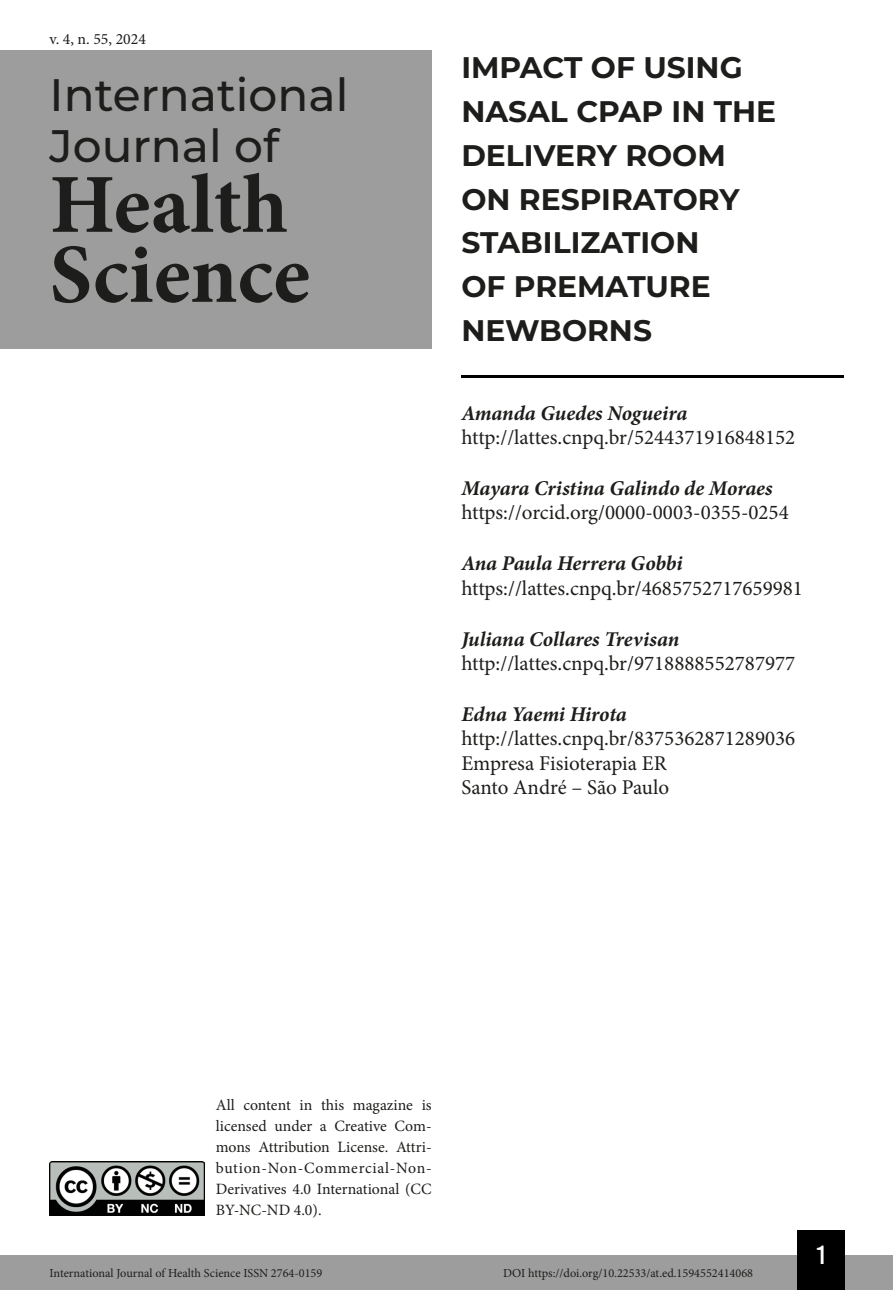
<style>
.page{position:relative;width:893px;height:1290px;background:#fff}
.page>*{position:absolute;margin:0;border:0;box-sizing:border-box;transform-origin:0 0}
.t1{font:700 84px/70px "Minion Pro";color:#1d1d1b}
.t2{font:500 45.5px/50.8px "Montserrat";color:#1d1d1b}
.Título_Artigo{font:700 29.75px/43.8px "Montserrat";color:#1d1d1b}
.t3{font:26.25px "Bebas Kai";color:#fff}
.Infos_autor{font:21px "Minion Pro";color:#1d1d1b}
.Autor{font:italic 700 21px "Minion Pro";letter-spacing:-.005em;color:#1d1d1b}
.t4{font:15.75px/21px "Minion Pro";color:#1d1d1b;text-align:justify}
.t5{font:12.25px "Minion Pro";color:#1d1d1b}
</style>
<div class="page">
<div style="left:0;top:1255px;width:893px;height:35px;background:#9d9d9d"></div>
<div style="left:797px;top:1230px;width:48px;height:60px;background:#000"></div>
<img style="left:50px;top:1161px;width:154px;height:54px">
<div style="left:0;top:50px;width:432px;height:298px;background:#9d9d9d"></div>
<hr style="left:461px;top:375px;width:382px;height:3px;background:#000">
<p class="t4" style="left:50px;top:28px;width:98px">v. 4, n. 55, 2024</p>
<h2 class="t2" style="left:50px;top:68px;width:300px">International<br>Journal of</h2>
<h1 class="t1" style="left:50px;top:169px;width:262px">Health<br>Science</h1>
<p class="Título_Artigo" style="left:461px;top:44px;width:316px">IMPACT OF USING<br>NASAL CPAP IN THE<br>DELIVERY ROOM<br>ON RESPIRATORY<br>STABILIZATION<br>OF PREMATURE<br>NEWBORNS</p>
<p class="Autor" style="left:461px;top:398px;width:227px">Amanda Guedes Nogueira</p>
<p class="Infos_autor" style="left:461px;top:423px;width:335px">http://lattes.cnpq.br/5244371916848152</p>
<p class="Autor" style="left:461px;top:473px;width:313px">Mayara Cristina Galindo de Moraes</p>
<p class="Infos_autor" style="left:461px;top:499px;width:329px">https://orcid.org/0000-0003-0355-0254</p>
<p class="Autor" style="left:461px;top:548px;width:223px">Ana Paula Herrera Gobbi</p>
<p class="Infos_autor" style="left:461px;top:574px;width:343px">https://lattes.cnpq.br/4685752717659981</p>
<p class="Autor" style="left:461px;top:624px;width:219px">Juliana Collares Trevisan</p>
<p class="Infos_autor" style="left:461px;top:649px;width:335px">http://lattes.cnpq.br/9718888552787977</p>
<p class="Autor" style="left:461px;top:699px;width:167px">Edna Yaemi Hirota</p>
<p class="Infos_autor" style="left:461px;top:724px;width:335px">http://lattes.cnpq.br/8375362871289036</p>
<p class="Infos_autor" style="left:461px;top:749px;width:207px">Empresa Fisioterapia ER</p>
<p class="Infos_autor" style="left:461px;top:773px;width:209px">Santo André – São Paulo</p>
<p class="t4" style="left:216px;top:1095px;width:217px">All content in this magazine is licensed under a Creative Com&shy;mons Attribution License. Attri&shy;bution-Non-Commercial-Non-Derivatives 4.0 International (CC BY-NC-ND 4.0).</p>
<p class="t5" style="left:50px;top:1265px;width:274px">International Journal of Health Science ISSN 2764-0159</p>
<p class="t5" style="left:503px;top:1265px;width:252px">DOI https://doi.org/10.22533/at.ed.1594552414068</p>
<p class="t3" style="left:817px;top:1241px;width:10px">1</p>
</div>
